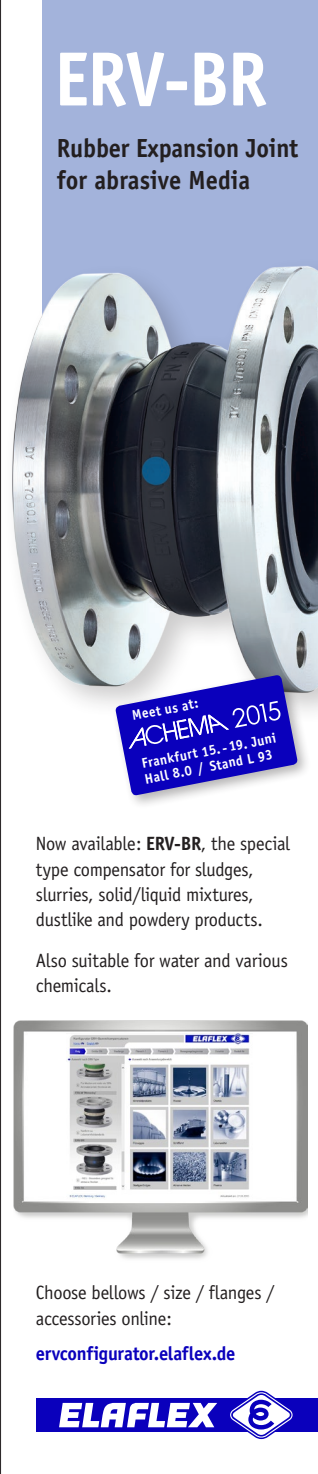
<style>
.page{position:relative;width:318px;height:1474px;background:#fff}
.page>*{position:absolute;margin:0;border:0;box-sizing:border-box;transform-origin:0 0}
.t1{font:700 77px "Officina Sans";color:#fff;scale:.93 1}
.t2{font:700 26.25px/31.5px "Officina Sans";letter-spacing:-.01em;color:#231f20;scale:.93 1}
.t3{font:19.25px/25.4px "Officina Sans";letter-spacing:-.02em;color:#231f20;scale:.96 1}
.t4{font:700 19.25px "Officina Sans";letter-spacing:-.015em;color:#0a00bc;scale:.96 1}
.t5{font:700 14px "Officina Sans";color:#fff;scale:.95 1}
.s1{font-weight:700}
</style>
<div class="page">
<div style="left:42px;top:0;width:275px;height:575px;background:#a3b3db"></div>
<img style="left:1px;top:219px;width:316px;height:540px">
<div style="left:37px;top:1398px;width:280px;height:33px;background:#0a00bc"></div>
<svg style="left:228px;top:1390px;width:66px;height:49px"></svg>
<svg style="left:59px;top:1402px;width:158px;height:25px"></svg>
<hr style="left:0;top:0;width:1px;height:1473px;background:#231f20">
<div style="left:111px;top:670px;width:200px;height:139px;background:#231f20;opacity:.33"></div>
<svg style="left:115px;top:674px;width:183px;height:122px;fill:#0a00bc"></svg>
<svg style="left:129px;top:701px;width:151px;height:47px;background:#281fc4"></svg>
<img style="left:13px;top:1020px;width:294px;height:239px">
<img style="left:66px;top:1033px;width:186px;height:166px">
<p class="t1" style="left:55px;top:31px;width:230px">ERV-BR</p>
<p class="t2" style="left:57px;top:132px;width:261px">Rubber Expansion Joint for abrasive Media</p>
<p class="t5" style="left:130px;top:707px;width:72px;rotate:-11deg">Meet us at:</p>
<p class="t5" style="left:140px;top:755px;width:145px;rotate:-11deg">Frankfurt 15.- 19. Juni</p>
<p class="t5" style="left:143px;top:770px;width:138px;rotate:-11deg">Hall 8.0 / Stand L 93</p>
<p class="t3" style="left:36px;top:831px;width:266px">Now available: <span class="s1">ERV-BR</span>, the special type compensator for sludges, slurries, solid/liquid mixtures, dustlike and powdery products.</p>
<p class="t3" style="left:36px;top:947px;width:264px">Also suitable for water and various chemicals.</p>
<p class="t3" style="left:36px;top:1280px;width:250px">Choose bellows / size / flanges / accessories online:</p>
<p class="t4" style="left:36px;top:1341px;width:209px">ervconfigurator.elaflex.de</p>
</div>
